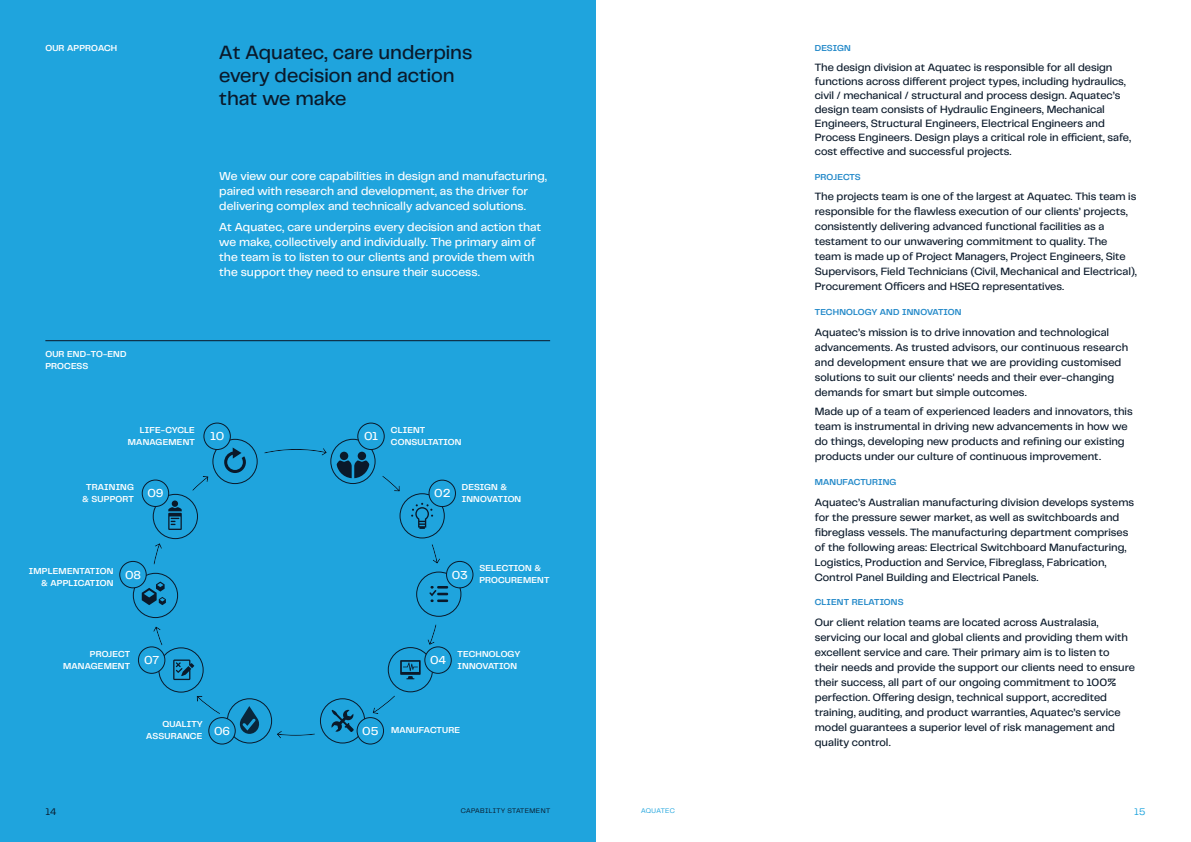
<style>
.page{position:relative;width:1191px;height:842px;background:#fff}
.page>*{position:absolute;margin:0;border:0;box-sizing:border-box;transform-origin:0 0}
.Large_Copy___Headings___20_pt{font:500 20px/23px "PP Telegraf";color:#0a192a}
.Body_Copy_Large___12pt{font:500 12px/15px "PP Telegraf";color:#fff}
.Body_Copy___8_5pt_Regular{font:500 11px/15px "PP Telegraf";color:#0a192a}
.t1{font:10px "PP Telegraf";color:#0a192a}
.t2{font:10px "PP Telegraf";color:#1fa4dd}
.Caps_Heading___9pt{font:600 9px/12px "PP Telegraf";letter-spacing:.02em;color:#fff}
.Caps_Heading___9pt-2{font:600 9px "PP Telegraf";letter-spacing:.02em;color:#2389c9}
.Caps_Heading___9pt-3{font:600 9px "PP Telegraf";color:#2389c9}
.t3{font:7px "PP Telegraf";letter-spacing:.06em;color:#0a192a}
.t4{font:7px "PP Telegraf";letter-spacing:.045em;color:#1fa4dd}
</style>
<div class="page">
<div style="left:0;top:0;width:595px;height:842px;background:#1fa4dd"></div>
<div style="left:320px;top:698px;width:45px;height:45px;border:1px solid #0a192a;border-radius:50%"></div>
<svg style="left:331px;top:710px;width:23px;height:22px"></svg>
<div style="left:212px;top:439px;width:45px;height:45px;border:1px solid #0a192a;border-radius:50%"></div>
<svg style="left:224px;top:447px;width:22px;height:26px"></svg>
<div style="left:158px;top:647px;width:45px;height:45px;border:1px solid #0a192a;border-radius:50%"></div>
<svg style="left:173px;top:659px;width:21px;height:21px"></svg>
<div style="left:400px;top:493px;width:45px;height:45px;border:1px solid #0a192a;border-radius:50%"></div>
<svg style="left:411px;top:503px;width:22px;height:26px"></svg>
<div style="left:416px;top:572px;width:45px;height:45px;border:1px solid #0a192a;border-radius:50%"></div>
<svg style="left:429px;top:586px;width:19px;height:16px"></svg>
<div style="left:133px;top:573px;width:45px;height:45px;border:1px solid #0a192a;border-radius:50%"></div>
<svg style="left:142px;top:581px;width:24px;height:24px"></svg>
<div style="left:153px;top:494px;width:45px;height:45px;border:1px solid #0a192a;border-radius:50%"></div>
<div style="left:172px;top:500px;width:6px;height:7px;background:#0a192a;border-radius:50%"></div>
<svg style="left:168px;top:507px;width:14px;height:23px"></svg>
<div style="left:388px;top:647px;width:45px;height:45px;border:1px solid #0a192a;border-radius:50%"></div>
<svg style="left:400px;top:660px;width:21px;height:19px"></svg>
<div style="left:330px;top:439px;width:45px;height:45px;border:1px solid #0a192a;border-radius:50%"></div>
<div style="left:340px;top:452px;width:8px;height:8px;background:#0a192a;border-radius:50%"></div>
<div style="left:358px;top:452px;width:8px;height:8px;background:#0a192a;border-radius:50%"></div>
<svg style="left:337px;top:460px;width:32px;height:18px"></svg>
<div style="left:227px;top:698px;width:45px;height:45px;border:1px solid #0a192a;border-radius:50%"></div>
<svg style="left:239px;top:706px;width:21px;height:28px"></svg>
<div style="left:381px;top:475px;width:19px;height:17px;background:#231f20;opacity:.25"></div>
<div style="left:430px;top:543px;width:11px;height:21px;background:#231f20;opacity:.25"></div>
<div style="left:426px;top:623px;width:11px;height:23px;background:#231f20;opacity:.25"></div>
<div style="left:371px;top:694px;width:25px;height:21px;background:#231f20;opacity:.25"></div>
<div style="left:276px;top:730px;width:40px;height:9px;background:#231f20;opacity:.25"></div>
<div style="left:196px;top:695px;width:25px;height:20px;background:#231f20;opacity:.25"></div>
<div style="left:152px;top:625px;width:11px;height:21px;background:#231f20;opacity:.25"></div>
<div style="left:152px;top:542px;width:11px;height:23px;background:#231f20;opacity:.25"></div>
<div style="left:191px;top:475px;width:18px;height:17px;background:#231f20;opacity:.25"></div>
<div style="left:263px;top:446px;width:65px;height:10px;background:#231f20;opacity:.25"></div>
<div style="left:357px;top:423px;width:27px;height:27px;background:#1fa4dd;border:1px solid #0a192a;border-radius:50%"></div>
<div style="left:428px;top:480px;width:28px;height:27px;background:#1fa4dd;border:1px solid #0a192a;border-radius:50%"></div>
<div style="left:446px;top:561px;width:27px;height:27px;background:#1fa4dd;border:1px solid #0a192a;border-radius:50%"></div>
<div style="left:424px;top:646px;width:28px;height:28px;background:#1fa4dd;border:1px solid #0a192a;border-radius:50%"></div>
<div style="left:357px;top:717px;width:27px;height:27px;background:#1fa4dd;border:1px solid #0a192a;border-radius:50%"></div>
<div style="left:208px;top:717px;width:28px;height:27px;background:#1fa4dd;border:1px solid #0a192a;border-radius:50%"></div>
<div style="left:138px;top:646px;width:27px;height:28px;background:#1fa4dd;border:1px solid #0a192a;border-radius:50%"></div>
<div style="left:119px;top:561px;width:28px;height:27px;background:#1fa4dd;border:1px solid #0a192a;border-radius:50%"></div>
<div style="left:142px;top:480px;width:27px;height:27px;background:#1fa4dd;border:1px solid #0a192a;border-radius:50%"></div>
<div style="left:203px;top:423px;width:28px;height:27px;background:#1fa4dd;border:1px solid #0a192a;border-radius:50%"></div>
<hr style="left:45px;top:340px;width:505px;height:1px;background:#0a192a">
<p class="Large_Copy___Headings___20_pt" style="left:219px;top:39px;width:255px">At Aquatec, care underpins every decision and action that we make</p>
<p class="Caps_Heading___9pt" style="left:45px;top:42px;width:73px">OUR APPROACH</p>
<p class="Caps_Heading___9pt-2" style="left:814px;top:42px;width:38px">DESIGN</p>
<p class="Body_Copy___8_5pt_Regular" style="left:814px;top:60px;width:318px;line-height:14px">The design division at Aquatec is responsible for all design functions across different project types, including hydraulics, civil / mechanical / structural and process design. Aquatec’s design team consists of Hydraulic Engineers, Mechanical Engineers, Structural Engineers, Electrical Engineers and Process Engineers. Design plays a critical role in efficient, safe, cost effective and successful projects.</p>
<p class="Caps_Heading___9pt-3" style="left:814px;top:171px;width:48px">PROJECTS</p>
<p class="Body_Copy___8_5pt_Regular" style="left:814px;top:189px;width:324px">The projects team is one of the largest at Aquatec. This team is responsible for the flawless execution of our clients’ projects, consistently delivering advanced functional facilities as a testament to our unwavering commitment to quality. The<br>team is made up of Project Managers, Project Engineers, Site Supervisors, Field Technicians (Civil, Mechanical and Electrical), Procurement Officers and HSEQ representatives.</p>
<p class="Caps_Heading___9pt-2" style="left:814px;top:306px;width:148px">TECHNOLOGY AND INNOVATION</p>
<p class="Body_Copy___8_5pt_Regular" style="left:814px;top:324px;width:315px">Aquatec’s mission is to drive innovation and technological advancements. As trusted advisors, our continuous research and development ensure that we are providing customised solutions to suit our clients' needs and their ever-changing demands for smart but simple outcomes.</p>
<p class="Body_Copy___8_5pt_Regular" style="left:814px;top:403px;width:319px">Made up of a team of experienced leaders and innovators, this team is instrumental in driving new advancements in how we do things, developing new products and refining our existing products under our culture of continuous improvement.</p>
<p class="Caps_Heading___9pt-2" style="left:814px;top:476px;width:83px">MANUFACTURING</p>
<p class="Body_Copy___8_5pt_Regular" style="left:814px;top:494px;width:321px">Aquatec’s Australian manufacturing division develops systems for the pressure sewer market, as well as switchboards and fibreglass vessels. The manufacturing department comprises of the following areas: Electrical Switchboard Manufacturing, Logistics, Production and Service, Fibreglass, Fabrication, Control Panel Building and Electrical Panels.</p>
<p class="Caps_Heading___9pt-2" style="left:814px;top:596px;width:90px">CLIENT RELATIONS</p>
<p class="Body_Copy___8_5pt_Regular" style="left:814px;top:614px;width:322px">Our client relation teams are located across Australasia, servicing our local and global clients and providing them with excellent service and care. Their primary aim is to listen to their needs and provide the support our clients need to ensure their success, all part of our ongoing commitment to 100% perfection. Offering design, technical support, accredited training, auditing, and product warranties, Aquatec’s service model guarantees a superior level of risk management and quality control.</p>
<p class="Body_Copy_Large___12pt" style="left:219px;top:168px;width:329px">We view our core capabilities in design and manufacturing, paired with research and development, as the driver for delivering complex and technically advanced solutions.</p>
<p class="Body_Copy_Large___12pt" style="left:219px;top:219px;width:323px">At Aquatec, care underpins every decision and action that we make, collectively and individually. The primary aim of the team is to listen to our clients and provide them with the support they need to ensure their success.</p>
<p class="Caps_Heading___9pt" style="left:45px;top:348px;width:83px">OUR END-TO-END<br>PROCESS</p>
<p class="Caps_Heading___9pt" style="left:128px;top:424px;width:68px;text-align:right">LIFE-CYCLE<br>MANAGEMENT</p>
<p class="Body_Copy_Large___12pt" style="left:364px;top:428px;width:16px">01</p>
<p class="Caps_Heading___9pt" style="left:391px;top:424px;width:72px">CLIENT<br>CONSULTATION</p>
<p class="Body_Copy_Large___12pt" style="left:210px;top:428px;width:16px">10</p>
<p class="Caps_Heading___9pt" style="left:82px;top:481px;width:53px;text-align:center">TRAINING &amp; SUPPORT</p>
<p class="Caps_Heading___9pt" style="left:462px;top:481px;width:61px">DESIGN &amp;<br>INNOVATION</p>
<p class="Body_Copy_Large___12pt" style="left:147px;top:485px;width:18px">09</p>
<p class="Body_Copy_Large___12pt" style="left:434px;top:485px;width:18px">02</p>
<p class="Caps_Heading___9pt" style="left:479px;top:561px;width:72px">SELECTION &amp;<br>PROCUREMENT</p>
<p class="Caps_Heading___9pt" style="left:29px;top:565px;width:86px;text-align:right">IMPLEMENTATION &amp; APPLICATION</p>
<p class="Body_Copy_Large___12pt" style="left:125px;top:566px;width:18px">08</p>
<p class="Body_Copy_Large___12pt" style="left:452px;top:566px;width:18px">03</p>
<p class="Caps_Heading___9pt" style="left:457px;top:647px;width:64px">TECHNOLOGY<br>INNOVATION</p>
<p class="Caps_Heading___9pt" style="left:63px;top:647px;width:68px;text-align:right">PROJECT<br>MANAGEMENT</p>
<p class="Body_Copy_Large___12pt" style="left:144px;top:652px;width:17px">07</p>
<p class="Body_Copy_Large___12pt" style="left:430px;top:652px;width:17px">04</p>
<p class="Caps_Heading___9pt" style="left:146px;top:718px;width:58px;text-align:right">QUALITY<br>ASSURANCE</p>
<p class="Body_Copy_Large___12pt" style="left:214px;top:723px;width:18px">06</p>
<p class="Body_Copy_Large___12pt" style="left:362px;top:723px;width:18px">05</p>
<p class="Caps_Heading___9pt" style="left:391px;top:724px;width:71px">MANUFACTURE</p>
<p class="t1" style="left:45px;top:804px;width:12px">14</p>
<p class="t3" style="left:461px;top:806px;width:91px">CAPABILITY STATEMENT</p>
<p class="t4" style="left:641px;top:805px;width:35px">AQUATEC</p>
<p class="t2" style="left:1134px;top:804px;width:13px">15</p>
</div>
